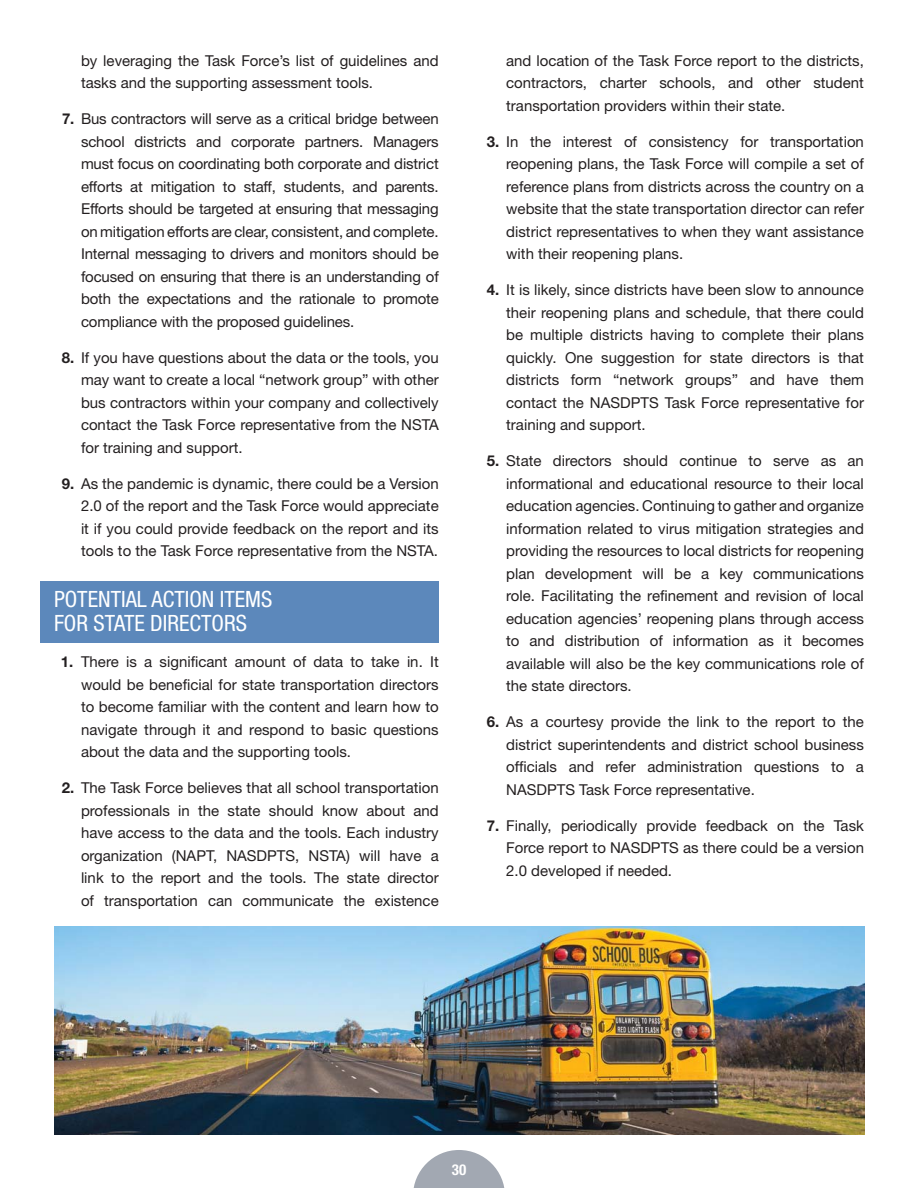
<style>
.page{position:relative;width:918px;height:1188px;background:#fff}
.page>*{position:absolute;margin:0;border:0;box-sizing:border-box;transform-origin:0 0}
.t1{font:condensed 22.5px/24px "Helvetica Neue";color:#fff}
.t2{font:15px/22.5px "Helvetica Neue";color:#231f20;text-align:justify}
.t3{font:700 condensed 15px "Helvetica Neue";color:#fff}
.s1{font-weight:700}
</style>
<div class="page">
<svg style="left:413px;top:1150px;width:92px;height:38px"></svg>
<div style="left:40px;top:581px;width:399px;height:62px;background:#5c88bb"></div>
<img style="left:54px;top:926px;width:810px;height:208px">
<p class="t2" style="left:81px;top:51px;width:359px">by leveraging the Task Force’s list of guidelines and tasks and the supporting assessment tools.</p>
<p class="t2" style="left:81px;top:109px;width:359px;text-indent:-19px"><span class="s1">7.</span> Bus contractors will serve as a critical bridge between school districts and corporate partners. Managers must focus on coordinating both corporate and district efforts at mitigation to staff, students, and parents.<br>Efforts should be targeted at ensuring that messaging on mitigation efforts are clear, consistent, and complete.<br>Internal messaging to drivers and monitors should be focused on ensuring that there is an understanding of both the expectations and the rationale to promote compliance with the proposed guidelines.</p>
<p class="t2" style="left:81px;top:348px;width:359px;text-indent:-19px"><span class="s1">8.</span> If you have questions about the data or the tools, you may want to create a local “network group” with other bus contractors within your company and collectively contact the Task Force representative from the NSTA for training and support.</p>
<p class="t2" style="left:81px;top:474px;width:359px;text-indent:-19px"><span class="s1">9.</span> As the pandemic is dynamic, there could be a Version 2.0 of the report and the Task Force would appreciate it if you could provide feedback on the report and its tools to the Task Force representative from the NSTA.</p>
<h1 class="t1" style="left:54px;top:589px;width:220px">POTENTIAL ACTION ITEMS<br>FOR STATE DIRECTORS</h1>
<p class="t2" style="left:81px;top:652px;width:359px;text-indent:-20px"><span class="s1">1.</span> There is a significant amount of data to take in. It would be beneficial for state transportation directors to become familiar with the content and learn how to navigate through it and respond to basic questions about the data and the supporting tools.</p>
<p class="t2" style="left:81px;top:778px;width:359px;text-indent:-19px"><span class="s1">2.</span> The Task Force believes that all school transportation professionals in the state should know about and have access to the data and the tools. Each industry organization (NAPT, NASDPTS, NSTA) will have a link to the report and the tools. The state director of transportation can communicate the existence</p>
<p class="t2" style="left:506px;top:51px;width:359px">and location of the Task Force report to the districts, contractors, charter schools, and other student transportation providers within their state.</p>
<p class="t2" style="left:506px;top:132px;width:359px;text-indent:-19px"><span class="s1">3.</span> In the interest of consistency for transportation reopening plans, the Task Force will compile a set of reference plans from districts across the country on a website that the state transportation director can refer district representatives to when they want assistance with their reopening plans.</p>
<p class="t2" style="left:506px;top:280px;width:359px;text-indent:-19px"><span class="s1">4.</span> It is likely, since districts have been slow to announce their reopening plans and schedule, that there could be multiple districts having to complete their plans quickly. One suggestion for state directors is that districts form “network groups” and have them contact the NASDPTS Task Force representative for training and support.</p>
<p class="t2" style="left:506px;top:451px;width:359px;text-indent:-19px"><span class="s1">5.</span> State directors should continue to serve as an informational and educational resource to their local education agencies. Continuing to gather and organize information related to virus mitigation strategies and providing the resources to local districts for reopening plan development will be a key communications role. Facilitating the refinement and revision of local education agencies’ reopening plans through access to and distribution of information as it becomes available will also be the key communications role of the state directors.</p>
<p class="t2" style="left:506px;top:712px;width:359px;text-indent:-19px"><span class="s1">6.</span> As a courtesy provide the link to the report to the district superintendents and district school business officials and refer administration questions to a NASDPTS Task Force representative.</p>
<p class="t2" style="left:506px;top:816px;width:359px;text-indent:-19px"><span class="s1">7.</span> Finally, periodically provide feedback on the Task Force report to NASDPTS as there could be a version 2.0 developed if needed.</p>
<p class="t3" style="left:452px;top:1164px;width:16px">30</p>
</div>
